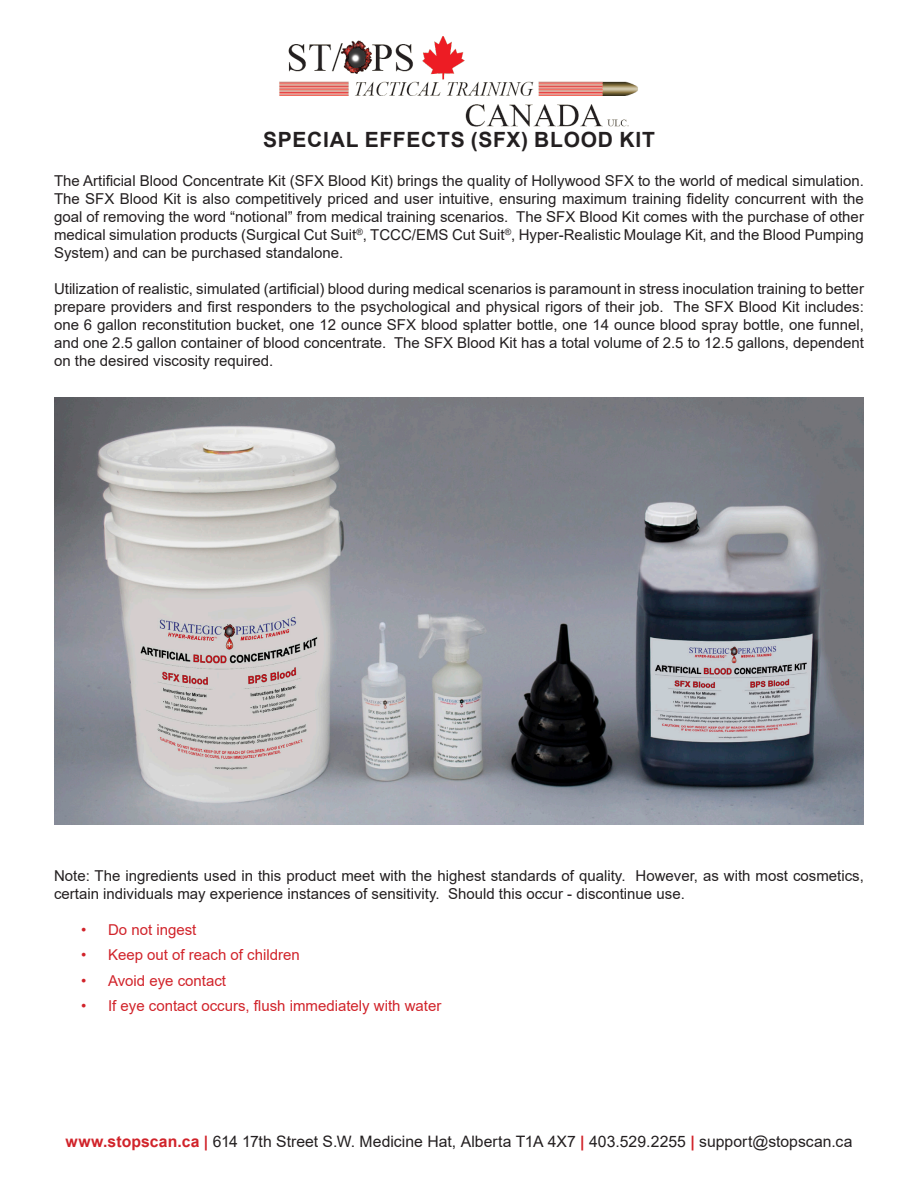
<style>
.page{position:relative;width:918px;height:1188px;background:#fff}
.page>*{position:absolute;margin:0;border:0;box-sizing:border-box;transform-origin:0 0}
.t1{font:700 21px "Arial";letter-spacing:.035em;color:#231f20}
.t2{font:15.75px "Arial";color:#231f20}
.t3{font:15px/18px "Arial";color:#231f20;text-align:justify}
.t4{font:15px "Arial";color:#d1232a}
.s1{font-weight:700;color:#d1232a}
</style>
<div class="page">
<img style="left:54px;top:398px;width:810px;height:426px">
<img style="left:279px;top:36px;width:359px;height:91px">
<p class="t1" style="left:263px;top:125px;width:393px">SPECIAL EFFECTS (SFX) BLOOD KIT</p>
<p class="t3" style="left:54px;top:172px;width:811px">The Artificial Blood Concentrate Kit (SFX Blood Kit) brings the quality of Hollywood SFX to the world of medical simulation.<br>The SFX Blood Kit is also competitively priced and user intuitive, ensuring maximum training fidelity concurrent with the goal of removing the word “notional” from medical training scenarios. The SFX Blood Kit comes with the purchase of other medical simulation products (Surgical Cut Suit<sup>®</sup>, TCCC/EMS Cut Suit<sup>®</sup>, Hyper-Realistic Moulage Kit, and the Blood Pumping System) and can be purchased standalone.</p>
<p class="t3" style="left:54px;top:280px;width:811px">Utilization of realistic, simulated (artificial) blood during medical scenarios is paramount in stress inoculation training to better prepare providers and first responders to the psychological and physical rigors of their job. The SFX Blood Kit includes: one 6 gallon reconstitution bucket, one 12 ounce SFX blood splatter bottle, one 14 ounce blood spray bottle, one funnel, and one 2.5 gallon container of blood concentrate. The SFX Blood Kit has a total volume of 2.5 to 12.5 gallons, dependent on the desired viscosity required.</p>
<p class="t3" style="left:54px;top:867px;width:811px">Note: The ingredients used in this product meet with the highest standards of quality. However, as with most cosmetics, certain individuals may experience instances of sensitivity. Should this occur - discontinue use.</p>
<p class="t4" style="left:81px;top:919px;width:117px">• Do not ingest</p>
<p class="t4" style="left:81px;top:945px;width:220px">• Keep out of reach of children</p>
<p class="t4" style="left:81px;top:970px;width:147px">• Avoid eye contact</p>
<p class="t4" style="left:81px;top:996px;width:362px">• If eye contact occurs, flush immediately with water</p>
<p class="t2" style="left:65px;top:1131px;width:789px"><span class="s1">www.stopscan.ca |</span> 614 17th Street S.W. Medicine Hat, Alberta T1A 4X7 <span class="s1">|</span> 403.529.2255 <span class="s1">|</span> support@stopscan.ca</p>
</div>
